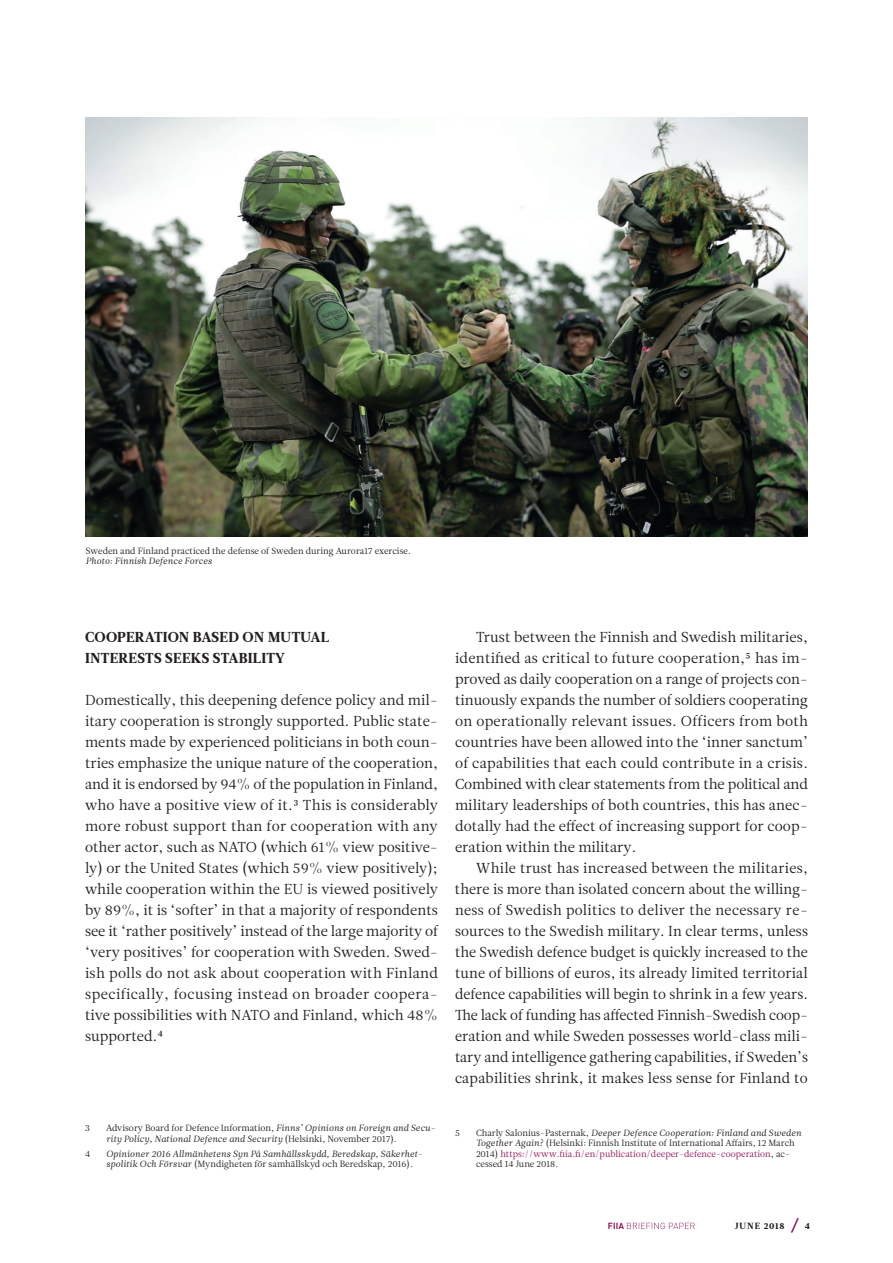
<style>
.page{position:relative;width:893px;height:1263px;background:#fff}
.page>*{position:absolute;margin:0;border:0;box-sizing:border-box;transform-origin:0 0}
.t1{font:14.4px/21px "Leitura News Roman 1";letter-spacing:.005em;color:#231f20;text-align:justify}
.t2{font:14.4px/21px "Leitura News Roman 4";letter-spacing:.015em;color:#231f20}
.t3{font:9px/10.5px "Leitura News Roman 1";color:#231f20}
.t4{font:9px "Leitura News Italic 1";color:#231f20}
.t5{font:9px "Leitura News Roman 4";letter-spacing:.085em;color:#231f20}
.s1{font-family:"Leitura News Italic 1"}
.s2{font-family:"Leitura News Roman 1"}
.s3{color:#971758}
</style>
<div class="page">
<svg style="left:608px;top:1223px;width:87px;height:6px"></svg>
<svg style="left:791px;top:1218px;width:8px;height:15px"></svg>
<img style="left:85px;top:117px;width:723px;height:419px">
<p class="t3" style="left:86px;top:545px;width:327px">Sweden and Finland practiced the defense of Sweden during Aurora17 exercise.</p>
<p class="t4" style="left:86px;top:556px;width:128px">Photo: Finnish Defence Forces</p>
<p class="t2" style="left:85px;top:627px;width:246px">COOPERATION BASED ON MUTUAL<br>INTERESTS SEEKS STABILITY</p>
<p class="t1" style="left:85px;top:690px;width:355px">Domestically, this deepening defence policy and mil&shy;itary cooperation is strongly supported. Public state&shy;ments made by experienced politicians in both coun&shy;tries emphasize the unique nature of the cooperation, and it is endorsed by 94% of the population in Finland, who have a positive view of it.3 This is considerably more robust support than for cooperation with any other actor, such as NATO (which 61% view positive&shy;ly) or the United States (which 59% view positively); while cooperation within the EU is viewed positively by 89%, it is ‘softer’ in that a majority of respondents see it ‘rather positively’ instead of the large majority of ‘very positives’ for cooperation with Sweden. Swed&shy;ish polls do not ask about cooperation with Finland specifically, focusing instead on broader coopera&shy;tive possibilities with NATO and Finland, which 48% supported.4</p>
<p class="t3" style="left:85px;top:1123px;width:6px">3</p>
<p class="t3" style="left:106px;top:1123px;width:331px">Advisory Board for Defence Information, <span class="s1">Finns’ Opinions on Foreign and Secu-</span></p>
<p class="t4" style="left:106px;top:1133px;width:292px">rity Policy, National Defence and Security <span class="s2">(Helsinki, November 2017).</span></p>
<p class="t3" style="left:85px;top:1148px;width:7px">4</p>
<p class="t4" style="left:106px;top:1148px;width:318px">Opinioner 2016 Allmänhetens Syn På Samhällsskydd, Beredskap, Säkerhet-</p>
<p class="t3" style="left:106px;top:1159px;width:308px"><span class="s1">spolitik Och Försvar</span> (Myndigheten för samhällskyd och Beredskap, 2016).</p>
<p class="t1" style="left:455px;top:627px;width:355px;text-indent:21px">Trust between the Finnish and Swedish militaries, identified as critical to future cooperation,5 has im&shy;proved as daily cooperation on a range of projects con&shy;tinuously expands the number of soldiers cooperating on operationally relevant issues. Officers from both countries have been allowed into the ‘inner sanctum’ of capabilities that each could contribute in a crisis.<br>Combined with clear statements from the political and military leaderships of both countries, this has anec&shy;dotally had the effect of increasing support for coop&shy;eration within the military.</p>
<p class="t1" style="left:455px;top:858px;width:355px;text-indent:21px">While trust has increased between the militaries, there is more than isolated concern about the willing&shy;ness of Swedish politics to deliver the necessary re&shy;sources to the Swedish military. In clear terms, unless the Swedish defence budget is quickly increased to the tune of billions of euros, its already limited territorial defence capabilities will begin to shrink in a few years.<br>The lack of funding has affected Finnish-Swedish coop&shy;eration and while Sweden possesses world-class mili&shy;tary and intelligence gathering capabilities, if Sweden’s capabilities shrink, it makes less sense for Finland to</p>
<p class="t3" style="left:455px;top:1127px;width:6px">5</p>
<p class="t4" style="left:476px;top:1127px;width:327px"><span class="s2">Charly Salonius-Pasternak,</span> Deeper Defence Cooperation: Finland and Sweden</p>
<p class="t3" style="left:476px;top:1138px;width:320px"><span class="s1">Together Again?</span> (Helsinki: Finnish Institute of International Affairs, 12 March<br>2014) <span class="s3">https://www.fiia.fi/en/publication/deeper-defence-cooperation</span>, ac&shy;cessed 14 June 2018.</p>
<p class="t5" style="left:735px;top:1220px;width:51px">JUNE 2018</p>
<p class="t5" style="left:805px;top:1220px;width:7px">4</p>
</div>
